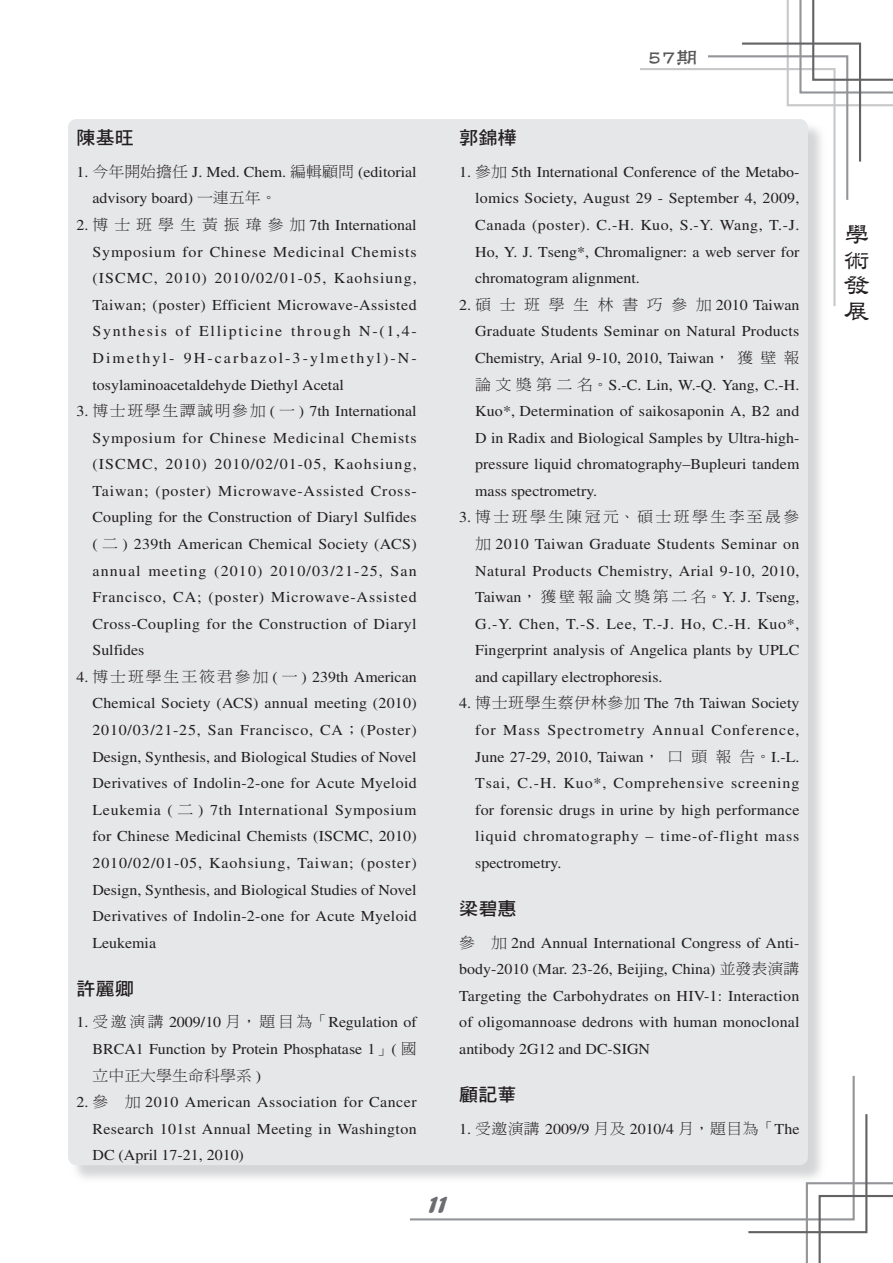
<style>
.page{position:relative;width:893px;height:1263px;background:#fff}
.page>*{position:absolute;margin:0;border:0;box-sizing:border-box;transform-origin:0 0}
.t1{font:25.5px/25.5px "DF Li Shu Md HK BF";color:#231f20;text-align:justify}
.t2{font:25.5px "Forte";color:#6c6d70}
.t3{font:21.3px "DF Li Shu Std W7";color:#57585a}
.t4{font:18.15px "DF Hei Std W7";color:#231f20;scale:1.05 1}
.t5{font:15.15px/26.5px "Times";color:#231f20;text-align:justify;scale:1.05 1}
.t6{font:15.15px "Times";letter-spacing:.035em;color:#231f20;scale:1.05 1}
.t7{font:15.15px "DF Ming Std W3";letter-spacing:.145em;color:#231f20;scale:1.05 1}
.t8{font:15.15px "DF Ming Std W3";color:#231f20;scale:1.05 1}
.s1{font-family:"DF Ming Std W3"}
.s2{font-family:"Times"}
</style>
<div class="page">
<svg style="left:640px;top:68px;width:196px;height:239px"></svg>
<svg style="left:706px;top:0;width:187px;height:202px"></svg>
<svg style="left:410px;top:1075px;width:445px;height:146px"></svg>
<svg style="left:746px;top:1112px;width:147px;height:151px"></svg>
<div style="left:70px;top:121px;width:758px;height:1064px;background:#c7c8ca;opacity:.75"></div>
<div style="left:68px;top:119px;width:740px;height:1046px;background:#e6e7e9;border-radius:9px"></div>
<h2 class="t3" style="left:647px;top:46px;width:51px">57期</h2>
<p class="t4" style="left:77px;top:128px;width:56px">陳基旺</p>
<p class="t5" style="left:92px;top:158px;width:310px;text-indent:-16px">1. <span class="s1">今年開始擔任</span> J. Med. Chem. <span class="s1">編輯顧問</span> (editorial advisory board) <span class="s1">一連五年。</span></p>
<p class="t5" style="left:92px;top:212px;width:310px;text-indent:-16px">2. <span class="s1">博士班學生黃振瑋參加</span> 7th International Symposium for Chinese Medicinal Chemists (ISCMC, 2010) 2010/02/01-05, Kaohsiung, Taiwan; (poster) Efficient Microwave-Assisted Synthesis of Ellipticine through N-(1,4- Dimethyl- 9H-carbazol-3-ylmethyl)-N&shy;tosylaminoacetaldehyde Diethyl Acetal</p>
<p class="t5" style="left:92px;top:398px;width:310px;text-indent:-16px">3. <span class="s1">博士班學生譚誠明參加</span> ( <span class="s1">一</span> ) 7th International Symposium for Chinese Medicinal Chemists (ISCMC, 2010) 2010/02/01-05, Kaohsiung, Taiwan; (poster) Microwave-Assisted Cross-Coupling for the Construction of Diaryl Sulfides ( <span class="s1">二</span> ) 239th American Chemical Society (ACS) annual meeting (2010) 2010/03/21-25, San Francisco, CA; (poster) Microwave-Assisted Cross-Coupling for the Construction of Diaryl Sulfides</p>
<p class="t5" style="left:92px;top:663px;width:310px;text-indent:-16px">4. <span class="s1">博士班學生王筱君參加</span> ( <span class="s1">一</span> ) 239th American Chemical Society (ACS) annual meeting (2010)<br>2010/03/21-25, San Francisco, CA<span class="s1">；</span>(Poster)<br>Design, Synthesis, and Biological Studies of Novel Derivatives of Indolin-2-one for Acute Myeloid Leukemia ( <span class="s1">二</span> ) 7th International Symposium for Chinese Medicinal Chemists (ISCMC, 2010)<br>2010/02/01-05, Kaohsiung, Taiwan; (poster)<br>Design, Synthesis, and Biological Studies of Novel Derivatives of Indolin-2-one for Acute Myeloid Leukemia</p>
<p class="t4" style="left:77px;top:978px;width:56px">許麗卿</p>
<p class="t5" style="left:77px;top:1009px;width:325px;text-align:right">1. <span class="s1">受邀演講</span> 2009/10 <span class="s1">月，題目為「</span>Regulation of<br>BRCA1 Function by Protein Phosphatase 1<span class="s1">」</span>( <span class="s1">國</span></p>
<p class="t8" style="left:92px;top:1067px;width:162px">立中正大學生命科學系 <span class="s2">)</span></p>
<p class="t5" style="left:92px;top:1089px;width:310px;text-indent:-16px">2. <span class="s1">參 加</span> 2010 American Association for Cancer Research 101st Annual Meeting in Washington DC (April 17-21, 2010)</p>
<p class="t4" style="left:459px;top:128px;width:56px">郭錦樺</p>
<p class="t5" style="left:459px;top:158px;width:325px">1. <span class="s1">參加</span> 5th International Conference of the Metabo-</p>
<p class="t5" style="left:475px;top:185px;width:310px">lomics Society, August 29 - September 4, 2009,</p>
<p class="t6" style="left:475px;top:216px;width:310px">Canada (poster). C.-H. Kuo, S.-Y. Wang, T.-J.</p>
<p class="t5" style="left:475px;top:238px;width:310px">Ho, Y. J. Tseng*, Chromaligner: a web server for</p>
<p class="t5" style="left:475px;top:265px;width:158px">chromatogram alignment.</p>
<p class="t5" style="left:459px;top:291px;width:325px">2.<span class="s1">碩士班學生林書巧參加</span>2010Taiwan</p>
<p class="t5" style="left:475px;top:318px;width:310px">Graduate Students Seminar on Natural Products</p>
<p class="t5" style="left:475px;top:344px;width:310px">Chemistry, Arial 9-10, 2010, Taiwan<span class="s1">，獲壁報</span></p>
<p class="t5" style="left:475px;top:371px;width:310px"><span class="s1">論文獎第二名。</span>S.-C. Lin, W.-Q. Yang, C.-H.</p>
<p class="t5" style="left:475px;top:398px;width:310px">Kuo*, Determination of saikosaponin A, B2 and</p>
<p class="t5" style="left:475px;top:424px;width:310px">D in Radix and Biological Samples by Ultra-high-</p>
<p class="t5" style="left:475px;top:451px;width:310px">pressure liquid chromatography–Bupleuri tandem</p>
<p class="t5" style="left:475px;top:477px;width:118px">mass spectrometry.</p>
<p class="t7" style="left:459px;top:509px;width:325px"><span class="s2">3.</span>博士班學生陳冠元、碩士班學生李至晟參</p>
<p class="t5" style="left:475px;top:531px;width:310px"><span class="s1">加</span> 2010 Taiwan Graduate Students Seminar on Natural Products Chemistry, Arial 9-10, 2010, Taiwan<span class="s1">，獲壁報論文獎第二名。</span>Y. J. Tseng, G.-Y. Chen, T.-S. Lee, T.-J. Ho, C.-H. Kuo*, Fingerprint analysis of Angelica plants by UPLC and capillary electrophoresis.</p>
<p class="t5" style="left:475px;top:690px;width:310px;text-indent:-16px">4. <span class="s1">博士班學生蔡伊林參加</span> The 7th Taiwan Society for Mass Spectrometry Annual Conference, June 27-29, 2010, Taiwan<span class="s1">，口頭報告。</span>I.-L.<br>Tsai, C.-H. Kuo*, Comprehensive screening for forensic drugs in urine by high performance liquid chromatography – time-of-flight mass spectrometry.</p>
<p class="t4" style="left:459px;top:898px;width:56px">梁碧惠</p>
<p class="t5" style="left:459px;top:929px;width:325px"><span class="s1">參 加</span> 2nd Annual International Congress of Anti&shy;body-2010 (Mar. 23-26, Beijing, China) <span class="s1">並發表演講</span>Targeting the Carbohydrates on HIV-1: Interaction of oligomannoase dedrons with human monoclonal antibody 2G12 and DC-SIGN</p>
<p class="t4" style="left:459px;top:1084px;width:56px">顧記華</p>
<p class="t5" style="left:459px;top:1115px;width:325px">1. <span class="s1">受邀演講</span> 2009/9 <span class="s1">月及</span> 2010/4 <span class="s1">月，題目為「</span>The</p>
<h1 class="t2" style="left:428px;top:1190px;width:21px">11</h1>
<h1 class="t1" style="left:844px;top:222px;width:27px">學術發展</h1>
</div>
